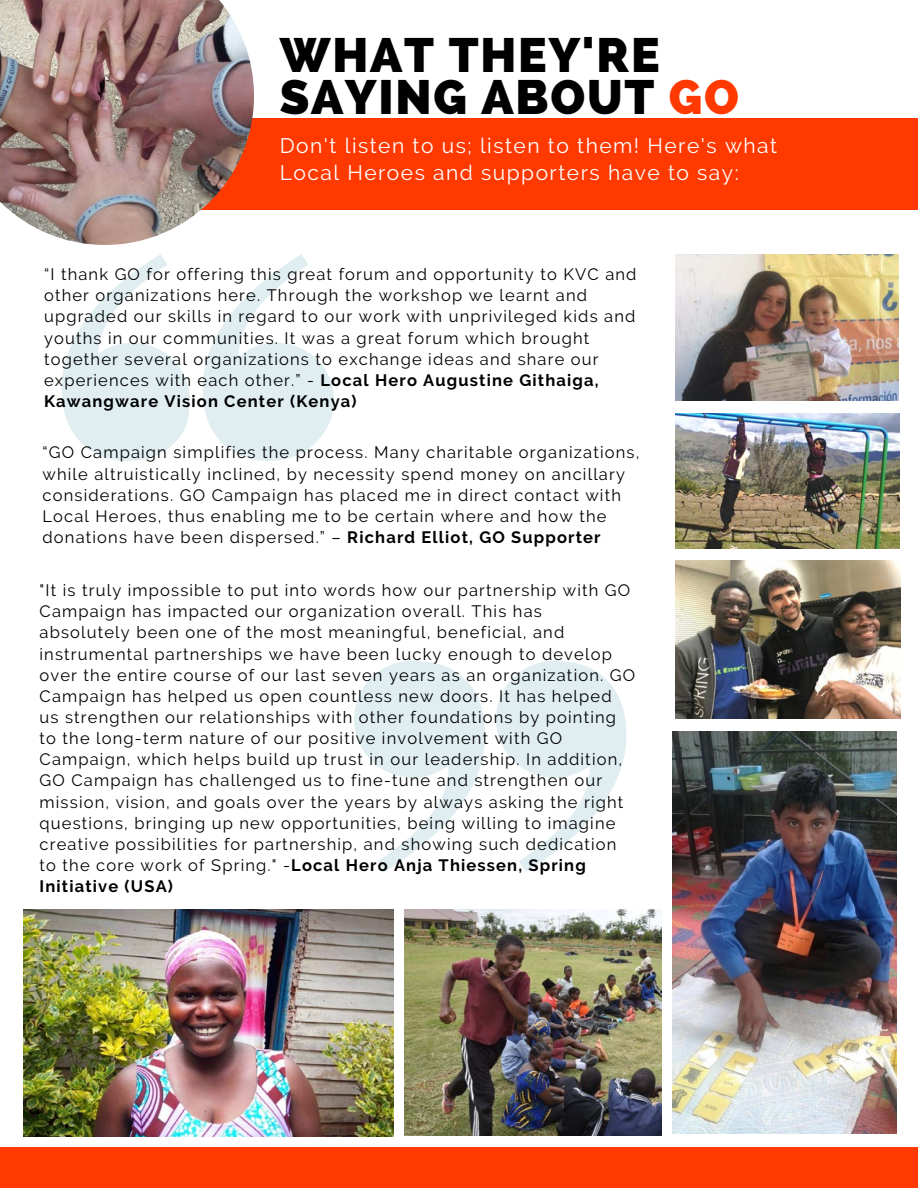
<style>
.page{position:relative;width:918px;height:1188px;background:#fff}
.page>*{position:absolute;margin:0;border:0;box-sizing:border-box;transform-origin:0 0}
.t1{font:800 48px/42.3px "Raleway";letter-spacing:.04em;color:#000}
.t2{font:21px/27.5px "Raleway";letter-spacing:.07em;color:#fff}
.t3{font:16.5px/21.1px "Raleway";letter-spacing:.07em;color:#000}
.s1{color:#ff3900}
.s2{font-weight:700}
</style>
<div class="page">
<div style="left:0;top:1147px;width:918px;height:41px;background:#ff3900"></div>
<div style="left:130px;top:119px;width:788px;height:91px;background:#ff3900"></div>
<img style="left:0;top:0;width:254px;height:245px">
<svg style="left:62px;top:254px;width:128px;height:207px"></svg>
<svg style="left:203px;top:254px;width:131px;height:207px"></svg>
<svg style="left:496px;top:661px;width:130px;height:211px"></svg>
<svg style="left:354px;top:661px;width:131px;height:211px"></svg>
<img style="left:24px;top:910px;width:370px;height:227px">
<img style="left:404px;top:910px;width:258px;height:226px">
<img style="left:676px;top:560px;width:225px;height:159px">
<img style="left:673px;top:731px;width:224px;height:403px">
<img style="left:676px;top:414px;width:224px;height:135px">
<img style="left:676px;top:254px;width:223px;height:146px">
<h1 class="t1" style="left:280px;top:34px;width:461px">WHAT THEY'RE<br>SAYING ABOUT <span class="s1">GO</span></h1>
<p class="t2" style="left:280px;top:131px;width:499px">Don't listen to us; listen to them! Here's what<br>Local Heroes and supporters have to say:</p>
<p class="t3" style="left:44px;top:264px;width:594px">“I thank GO for offering this great forum and opportunity to KVC and other organizations here. Through the workshop we learnt and upgraded our skills in regard to our work with unprivileged kids and youths in our communities. It was a great forum which brought together several organizations to exchange ideas and share our experiences with each other.” - <span class="s2">Local Hero Augustine Githaiga, Kawangware Vision Center (Kenya)</span></p>
<p class="t3" style="left:43px;top:442px;width:598px">“GO Campaign simplifies the process. Many charitable organizations, while altruistically inclined, by necessity spend money on ancillary considerations. GO Campaign has placed me in direct contact with Local Heroes, thus enabling me to be certain where and how the donations have been dispersed.” – <span class="s2">Richard Elliot, GO Supporter</span></p>
<p class="t3" style="left:40px;top:580px;width:597px">"It is truly impossible to put into words how our partnership with GO Campaign has impacted our organization overall. This has absolutely been one of the most meaningful, beneficial, and instrumental partnerships we have been lucky enough to develop over the entire course of our last seven years as an organization. GO Campaign has helped us open countless new doors. It has helped<br>us strengthen our relationships with other foundations by pointing to the long-term nature of our positive involvement with GO Campaign, which helps build up trust in our leadership. In addition, GO Campaign has challenged us to fine-tune and strengthen our mission, vision, and goals over the years by always asking the right questions, bringing up new opportunities, being willing to imagine creative possibilities for partnership, and showing such dedication to the core work of Spring." -<span class="s2">Local Hero Anja Thiessen, Spring Initiative (USA)</span></p>
</div>
